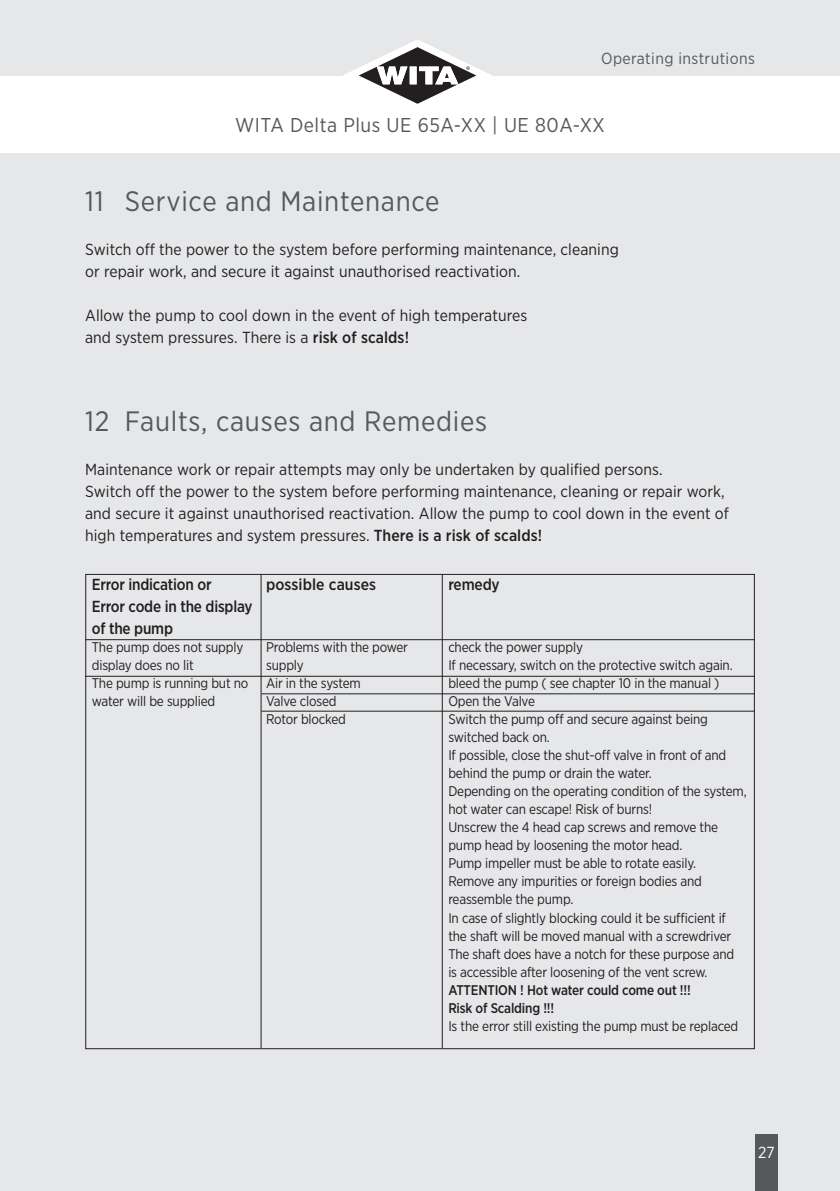
<style>
.page{position:relative;width:840px;height:1191px;background:#fff}
.page>*{position:absolute;margin:0;border:0;box-sizing:border-box;transform-origin:0 0}
.t1{font:28px "Gotham Narrow";letter-spacing:.025em;color:#57585a}
.t2{font:20px "Gotham Narrow";letter-spacing:.025em;color:#57585a}
.t3{font:16px/22px "Gotham Narrow";letter-spacing:.005em;color:#231f20}
.t4{font:500 16px/22px "Gotham Narrow";letter-spacing:-.015em;color:#231f20}
.t5{font:16px "Gotham Narrow";letter-spacing:.025em;color:#57585a}
.t6{font:500 16px "Gotham Narrow";letter-spacing:.005em;color:#231f20}
.t7{font:16px "Gotham Narrow";color:#fff}
.t8{font:14px/18px "Gotham Narrow";letter-spacing:-.015em;color:#231f20}
.t9{font:500 14px/18px "Gotham Narrow";letter-spacing:-.015em;color:#231f20}
.s1{font-weight:500}
</style>
<div class="page">
<div style="left:0;top:0;width:839px;height:75px;background:#e6e7e9"></div>
<div style="left:0;top:153px;width:839px;height:1038px;background:#e6e7e9"></div>
<div style="left:754px;top:1134px;width:23px;height:57px;background:#57585a"></div>
<svg style="left:326px;top:39px;width:169px;height:65px"></svg>
<hr style="left:85px;top:639px;width:669px;height:1px;background:#231f20">
<hr style="left:85px;top:676px;width:669px;height:1px;background:#231f20">
<hr style="left:261px;top:693px;width:493px;height:1px;background:#231f20">
<hr style="left:260px;top:574px;width:1px;height:474px;background:#231f20">
<hr style="left:441px;top:574px;width:1px;height:474px;background:#231f20">
<hr style="left:261px;top:710px;width:493px;height:1px;background:#231f20">
<p class="t5" style="left:600px;top:53px;width:155px">Operating instrutions</p>
<h2 class="t2" style="left:235px;top:117px;width:371px">WITA Delta Plus UE 65A-XX | UE 80A-XX</h2>
<h1 class="t1" style="left:85px;top:191px;width:355px">11 Service and Maintenance</h1>
<p class="t3" style="left:85px;top:239px;width:535px">Switch off the power to the system before performing maintenance, cleaning or repair work, and secure it against unauthorised reactivation.</p>
<p class="t3" style="left:85px;top:305px;width:443px">Allow the pump to cool down in the event of high temperatures and system pressures. There is a <span class="s1">risk of scalds!</span></p>
<h1 class="t1" style="left:85px;top:411px;width:403px">12 Faults, causes and Remedies</h1>
<p class="t3" style="left:85px;top:459px;width:645px">Maintenance work or repair attempts may only be undertaken by qualified persons.<br>Switch off the power to the system before performing maintenance, cleaning or repair work, and secure it against unauthorised reactivation. Allow the pump to cool down in the event of high temperatures and system pressures. <span class="s1">There is a risk of scalds!</span></p>
<p class="t4" style="left:92px;top:575px;width:162px">Error indication or<br>Error code in the display of the pump</p>
<p class="t8" style="left:92px;top:639px;width:158px">The pump does not supply display does no lit<br>The pump is running but no water will be supplied</p>
<p class="t6" style="left:266px;top:579px;width:112px">possible causes</p>
<p class="t8" style="left:266px;top:639px;width:143px">Problems with the power supply<br>Air in the system<br>Valve closed<br>Rotor blocked</p>
<p class="t4" style="left:448px;top:575px;width:53px">remedy</p>
<p class="t8" style="left:448px;top:639px;width:300px">check the power supply<br>If necessary, switch on the protective switch again. bleed the pump ( see chapter 10 in the manual )<br>Open the Valve<br>Switch the pump off and secure against being switched back on.<br>If possible, close the shut-off valve in front of and behind the pump or drain the water.<br>Depending on the operating condition of the system, hot water can escape! Risk of burns!<br>Unscrew the 4 head cap screws and remove the pump head by loosening the motor head.<br>Pump impeller must be able to rotate easily.<br>Remove any impurities or foreign bodies and reassemble the pump.<br>In case of slightly blocking could it be sufficient if the shaft will be moved manual with a screwdriver The shaft does have a notch for these purpose and<br>is accessible after loosening of the vent screw.</p>
<p class="t9" style="left:448px;top:981px;width:244px">ATTENTION ! Hot water could come out !!!<br>Risk of Scalding !!!</p>
<p class="t8" style="left:448px;top:1017px;width:291px">Is the error still existing the pump must be replaced</p>
<p class="t7" style="left:757px;top:1146px;width:18px">27</p>
</div>
